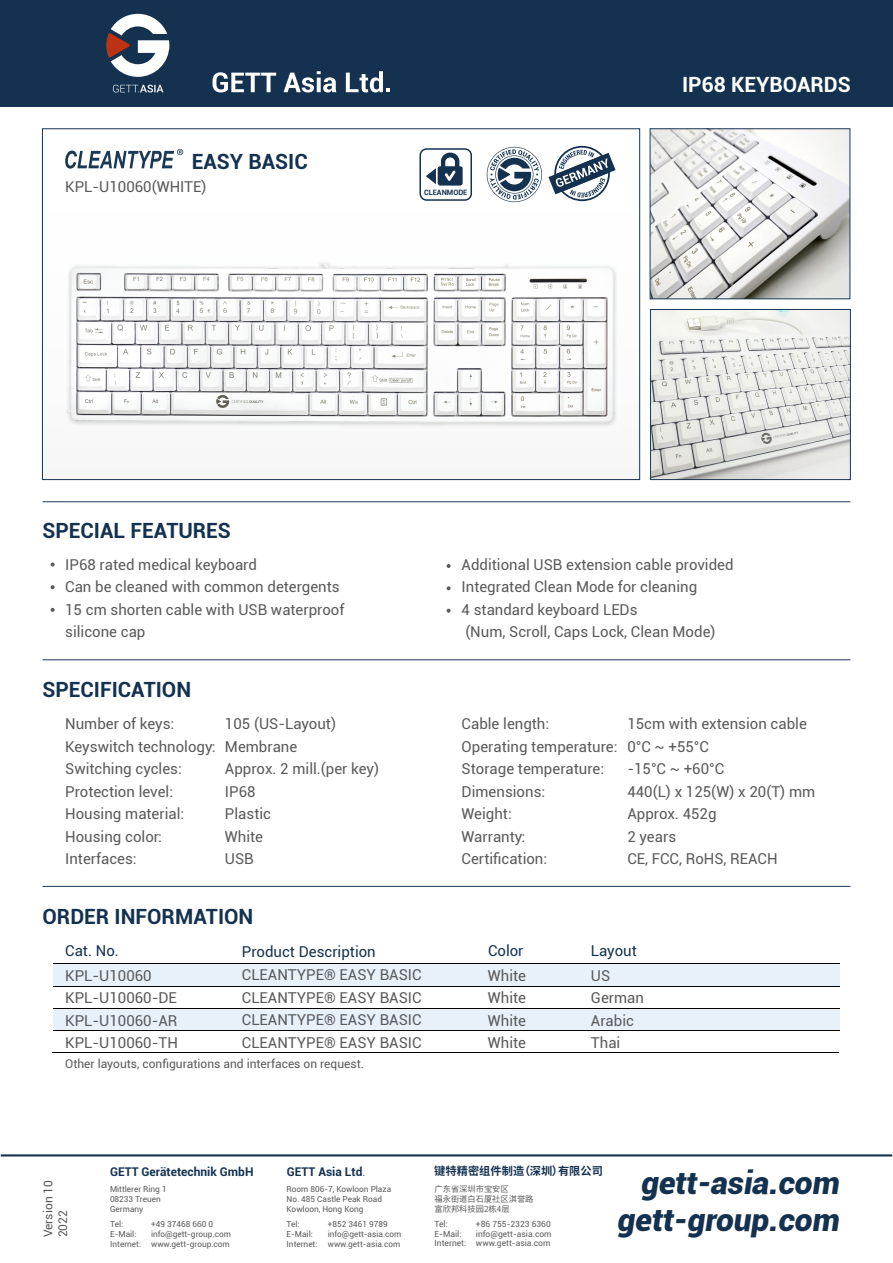
<style>
.page{position:relative;width:893px;height:1263px;background:#fff}
.page>*{position:absolute;margin:0;border:0;box-sizing:border-box;transform-origin:0 0}
.t1{font:italic 900 31.5px/37.8px "Roboto";color:#143250;text-align:right}
.t2{font:700 21px "Roboto";color:#143250}
.t3{font:700 21px "Roboto";color:#fff}
.t4{font:15px/22.5px "Roboto";color:#5a5a5a}
.t5{font:15px "Roboto";color:#143250}
.t6{font:12px/14.4px "Roboto";color:#5a5a5a}
.t7{font:700 12px "Roboto";color:#143250}
.t8{font:700 11.25px "Source Han Sans CN";color:#143250}
.t9{font:8.55px/9.8px "Roboto";color:#5a5a5a}
.t10{font:8.25px/9.9px "Roboto";color:#5a5a5a}
.t11{font:8.25px/9.9px "Source Han Sans CN";color:#5a5a5a}
.t12{font:700 7.35px "Roboto";color:#143250}
.s1{font-family:"Adobe Song Std";font-weight:300}
</style>
<div class="page">
<div style="left:0;top:0;width:893px;height:106px;background:#143250"></div>
<svg style="left:106px;top:14px;width:63px;height:63px"></svg>
<svg style="left:113px;top:85px;width:50px;height:7px"></svg>
<svg style="left:213px;top:72px;width:63px;height:20px"></svg>
<svg style="left:284px;top:71px;width:52px;height:21px"></svg>
<svg style="left:346px;top:71px;width:44px;height:21px"></svg>
<hr style="left:1px;top:1154px;width:891px;height:2px;background:#143250">
<img style="left:652px;top:130px;width:196px;height:167px">
<img style="left:652px;top:311px;width:197px;height:167px">
<svg style="left:65px;top:149px;width:118px;height:20px"></svg>
<svg style="left:487px;top:147px;width:55px;height:55px"></svg>
<svg style="left:548px;top:146px;width:68px;height:55px"></svg>
<div style="left:650px;top:128px;width:200px;height:171px;border:1px solid #1b3855"></div>
<div style="left:650px;top:309px;width:201px;height:171px;border:1px solid #1b3855"></div>
<img style="left:69px;top:264px;width:546px;height:160px">
<div style="left:419px;top:148px;width:53px;height:53px;border:2px solid #143250;border-radius:6px"></div>
<svg style="left:426px;top:150px;width:37px;height:36px"></svg>
<hr style="left:43px;top:501px;width:807px;height:1px;background:#1b3855">
<svg style="left:51px;top:562px;width:4px;height:4px"></svg>
<svg style="left:51px;top:585px;width:4px;height:4px"></svg>
<svg style="left:51px;top:608px;width:4px;height:4px"></svg>
<svg style="left:447px;top:564px;width:4px;height:4px"></svg>
<svg style="left:447px;top:586px;width:4px;height:4px"></svg>
<svg style="left:447px;top:609px;width:4px;height:4px"></svg>
<hr style="left:43px;top:659px;width:807px;height:1px;background:#1b3855">
<hr style="left:43px;top:886px;width:807px;height:1px;background:#1b3855">
<div style="left:53px;top:1008px;width:787px;height:22px;background:#e8f0fa"></div>
<div style="left:53px;top:963px;width:787px;height:23px;background:#e8f0fa"></div>
<hr style="left:53px;top:963px;width:787px;height:1px;background:#040000">
<hr style="left:53px;top:986px;width:787px;height:1px;background:#040000">
<hr style="left:53px;top:1008px;width:787px;height:1px;background:#040000">
<hr style="left:53px;top:1030px;width:787px;height:1px;background:#040000">
<hr style="left:52px;top:1052px;width:787px;height:1px;background:#040000">
<h2 class="t2" style="left:192px;top:146px;width:117px">EASY BASIC</h2>
<p class="t4" style="left:65px;top:175px;width:143px">KPL-U10060(WHITE)</p>
<p class="t12" style="left:424px;top:187px;width:45px">CLEANMODE</p>
<h2 class="t2" style="left:43px;top:515px;width:190px">SPECIAL FEATURES</h2>
<h2 class="t3" style="left:682px;top:70px;width:170px">IP68 KEYBOARDS</h2>
<p class="t4" style="left:65px;top:553px;width:281px">IP68 rated medical keyboard<br>Can be cleaned with common detergents<br>15 cm shorten cable with USB waterproof silicone cap</p>
<p class="t4" style="left:462px;top:553px;width:274px">Additional USB extension cable provided Integrated Clean Mode for cleaning<br>4 standard keyboard LEDs<br>(Num, Scroll, Caps Lock, Clean Mode)</p>
<h2 class="t2" style="left:43px;top:675px;width:150px">SPECIFICATION</h2>
<p class="t4" style="left:65px;top:712px;width:152px">Number of keys:<br>Keyswitch technology:<br>Switching cycles:<br>Protection level:<br>Housing material:<br>Housing color:<br>Interfaces:</p>
<p class="t4" style="left:462px;top:712px;width:157px">Cable length:<br>Operating temperature:<br>Storage temperature:<br>Dimensions:<br>Weight:<br>Warranty:<br>Certification:</p>
<p class="t4" style="left:225px;top:712px;width:156px">105 (US-Layout)<br>Membrane<br>Approx. 2 mill.(per key)<br>IP68<br>Plastic<br>White<br>USB</p>
<p class="t4" style="left:627px;top:712px;width:189px">15cm with extension cable<br>0°C ~ +55°C<br>-15°C ~ +60°C<br>440(L) x 125(W) x 20(T) mm<br>Approx. 452g<br>2 years<br>CE, FCC, RoHS, REACH</p>
<h2 class="t2" style="left:43px;top:901px;width:212px">ORDER INFORMATION</h2>
<p class="t5" style="left:65px;top:940px;width:55px">Cat. No.</p>
<p class="t5" style="left:242px;top:941px;width:135px">Product Description</p>
<p class="t5" style="left:488px;top:940px;width:37px">Color</p>
<p class="t5" style="left:591px;top:940px;width:47px">Layout</p>
<p class="t4" style="left:65px;top:964px;width:114px">KPL-U10060<br>KPL-U10060-DE<br>KPL-U10060-AR<br>KPL-U10060-TH</p>
<p class="t4" style="left:242px;top:963px;width:181px;text-align:justify">CLEANTYPE® EASY BASIC CLEANTYPE® EASY BASIC CLEANTYPE® EASY BASIC CLEANTYPE® EASY BASIC</p>
<p class="t4" style="left:488px;top:963px;width:40px;text-align:justify">White White White White</p>
<p class="t4" style="left:591px;top:964px;width:55px">US<br>German<br>Arabic<br>Thai</p>
<p class="t6" style="left:65px;top:1056px;width:300px">Other layouts, configurations and interfaces on request.</p>
<p class="t8" style="left:434px;top:1164px;width:170px">键特精密组件制造（深圳）有限公司</p>
<p class="t7" style="left:110px;top:1163px;width:145px">GETT Gerätetechnik GmbH</p>
<p class="t10" style="left:110px;top:1184px;width:58px">Mittlerer Ring 1<br>08233 Treuen<br>Germany</p>
<p class="t10" style="left:110px;top:1218px;width:32px">Tel:<br>E-Mail:<br>Internet:</p>
<p class="t10" style="left:151px;top:1218px;width:81px">+49 37468 660 0 info@gett-group.com www.gett-group.com</p>
<p class="t7" style="left:287px;top:1163px;width:80px">GETT Asia Ltd<span class="s1">.</span></p>
<p class="t10" style="left:286px;top:1184px;width:106px">Room 806-7, Kowloon Plaza<br>No. 485 Castle Peak Road<br>Kowloon, Hong Kong</p>
<p class="t10" style="left:287px;top:1218px;width:32px">Tel:<br>E-Mail:<br>Internet:</p>
<p class="t10" style="left:328px;top:1218px;width:75px">+852 3461 9789 info@gett-asia.com www.gett-asia.com</p>
<p class="t6" style="left:41px;top:1237px;width:59px;rotate:-90deg">Version 10<br>2022</p>
<h1 class="t1" style="left:618px;top:1162px;width:223px">gett-asia.com gett-group.com</h1>
<p class="t11" style="left:435px;top:1184px;width:100px">广东省深圳市宝安区<br>福永街道白石厦社区淇誉路富欣邦科技园2栋4层</p>
<p class="t9" style="left:435px;top:1219px;width:33px">Tel:<br>E-Mail:<br>Internet:</p>
<p class="t9" style="left:476px;top:1219px;width:77px;text-align:justify">+86 755-2323 6360 info@gett-asia.com www.gett-asia.com</p>
</div>
